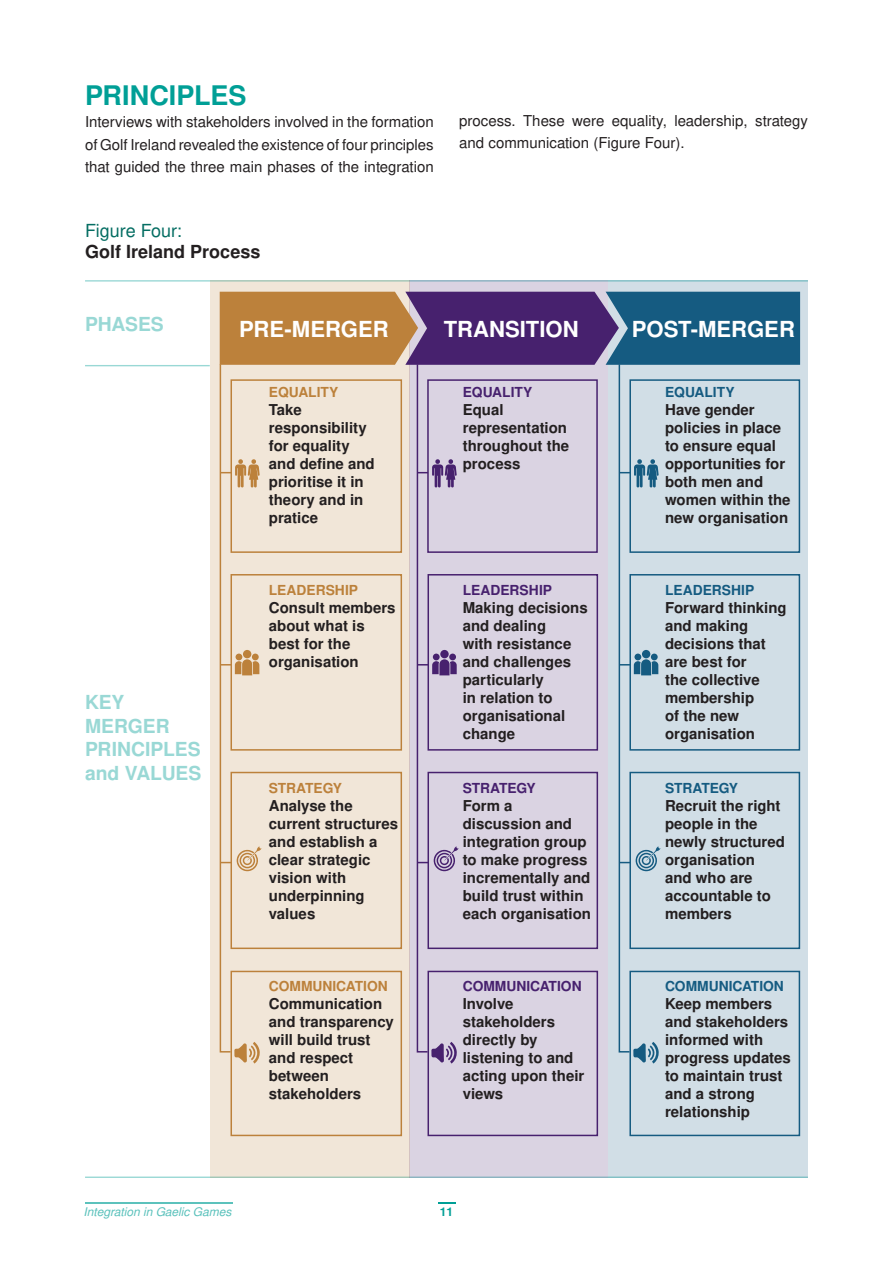
<style>
.page{position:relative;width:893px;height:1263px;background:#fff}
.page>*{position:absolute;margin:0;border:0;box-sizing:border-box;transform-origin:0 0}
.t1{font:700 27px "Nimbus San L";color:#009f96}
.t2{font:700 22.05px "Nimbus San L";color:#fff}
.t3{font:700 19.35px/23.5px "Nimbus San L";color:#99d8d5}
.t4{font:700 18px "Nimbus San L";color:#231f20}
.t5{font:18px "Nimbus San L";color:#056e63}
.t6{font:700 15px/18px "Nimbus San L";color:#231f20}
.t7{font:15px/22.5px "Nimbus San L";color:#231f20;text-align:justify}
.t8{font:700 13.8px "Nimbus San L";color:#bc813b}
.t9{font:700 13.8px "Nimbus San L";color:#47216e}
.t10{font:700 13.8px "Nimbus San L";color:#155b81}
.t11{font:italic 12px "Nimbus San L";color:#59c1bb}
.t12{font:700 12px "Nimbus San L";color:#009f96}
</style>
<div class="page">
<svg style="left:438px;top:1202px;width:17px;height:2px"></svg>
<hr style="left:85px;top:1202px;width:147px;height:2px;background:#5cc2bc">
<hr style="left:85px;top:1176px;width:723px;height:2px;background:#99d8d5">
<hr style="left:85px;top:280px;width:723px;height:2px;background:#99d8d5">
<div style="left:608px;top:280px;width:200px;height:898px;background:#d1dee6"></div>
<div style="left:410px;top:280px;width:198px;height:898px;background:#dad3e2"></div>
<div style="left:210px;top:280px;width:200px;height:898px;background:#f1e6d8"></div>
<div style="left:427px;top:971px;width:171px;height:165px;border:2px solid #47216e"></div>
<div style="left:629px;top:971px;width:171px;height:165px;border:2px solid #155b81"></div>
<div style="left:230px;top:971px;width:172px;height:165px;border:2px solid #bc813b"></div>
<svg style="left:219px;top:292px;width:581px;height:771px"></svg>
<hr style="left:85px;top:365px;width:125px;height:1px;background:#99d8d5">
<p class="t1" style="left:85px;top:76px;width:163px">PRINCIPLES</p>
<p class="t7" style="left:85px;top:110px;width:350px">Interviews with stakeholders involved in the formation of Golf Ireland revealed the existence of four principles that guided the three main phases of the integration</p>
<p class="t7" style="left:459px;top:109px;width:350px">process. These were equality, leadership, strategy and communication (Figure Four).</p>
<p class="t5" style="left:85px;top:217px;width:98px">Figure Four:</p>
<p class="t4" style="left:85px;top:239px;width:177px">Golf Ireland Process</p>
<p class="t3" style="left:85px;top:312px;width:80px">PHASES</p>
<p class="t2" style="left:444px;top:313px;width:136px">TRANSITION</p>
<p class="t2" style="left:632px;top:313px;width:165px">POST-MERGER</p>
<p class="t2" style="left:239px;top:313px;width:151px">PRE-MERGER</p>
<p class="t3" style="left:85px;top:690px;width:118px">KEY<br>MERGER<br>PRINCIPLES and VALUES</p>
<p class="t8" style="left:269px;top:382px;width:71px">EQUALITY</p>
<p class="t6" style="left:269px;top:400px;width:107px">Take responsibility for equality and define and prioritise it in theory and in pratice</p>
<p class="t8" style="left:269px;top:580px;width:91px">LEADERSHIP</p>
<p class="t6" style="left:269px;top:598px;width:128px">Consult members about what is best for the organisation</p>
<p class="t8" style="left:269px;top:778px;width:75px">STRATEGY</p>
<p class="t6" style="left:269px;top:796px;width:131px">Analyse the current structures and establish a clear strategic vision with underpinning values</p>
<p class="t8" style="left:269px;top:976px;width:120px">COMMUNICATION</p>
<p class="t6" style="left:269px;top:994px;width:126px">Communication and transparency will build trust and respect between stakeholders</p>
<p class="t9" style="left:463px;top:382px;width:71px">EQUALITY</p>
<p class="t6" style="left:463px;top:400px;width:108px">Equal representation throughout the process</p>
<p class="t9" style="left:463px;top:580px;width:91px">LEADERSHIP</p>
<p class="t6" style="left:463px;top:598px;width:126px">Making decisions and dealing<br>with resistance and challenges particularly<br>in relation to organisational change</p>
<p class="t9" style="left:463px;top:778px;width:75px">STRATEGY</p>
<p class="t6" style="left:463px;top:796px;width:130px">Form a discussion and integration group to make progress incrementally and build trust within each organisation</p>
<p class="t9" style="left:463px;top:976px;width:120px">COMMUNICATION</p>
<p class="t6" style="left:463px;top:994px;width:123px">Involve stakeholders directly by listening to and acting upon their views</p>
<p class="t11" style="left:84px;top:1203px;width:149px">Integration in Gaelic Games</p>
<p class="t12" style="left:440px;top:1203px;width:15px">11</p>
<p class="t10" style="left:665px;top:382px;width:71px">EQUALITY</p>
<p class="t6" style="left:665px;top:400px;width:127px">Have gender policies in place to ensure equal opportunities for both men and women within the new organisation</p>
<p class="t10" style="left:665px;top:580px;width:91px">LEADERSHIP</p>
<p class="t6" style="left:665px;top:598px;width:123px">Forward thinking and making decisions that are best for<br>the collective membership<br>of the new organisation</p>
<p class="t10" style="left:665px;top:778px;width:75px">STRATEGY</p>
<p class="t6" style="left:665px;top:796px;width:121px">Recruit the right people in the newly structured organisation and who are accountable to members</p>
<p class="t10" style="left:665px;top:976px;width:120px">COMMUNICATION</p>
<p class="t6" style="left:665px;top:994px;width:127px">Keep members and stakeholders informed with progress updates to maintain trust and a strong relationship</p>
</div>
